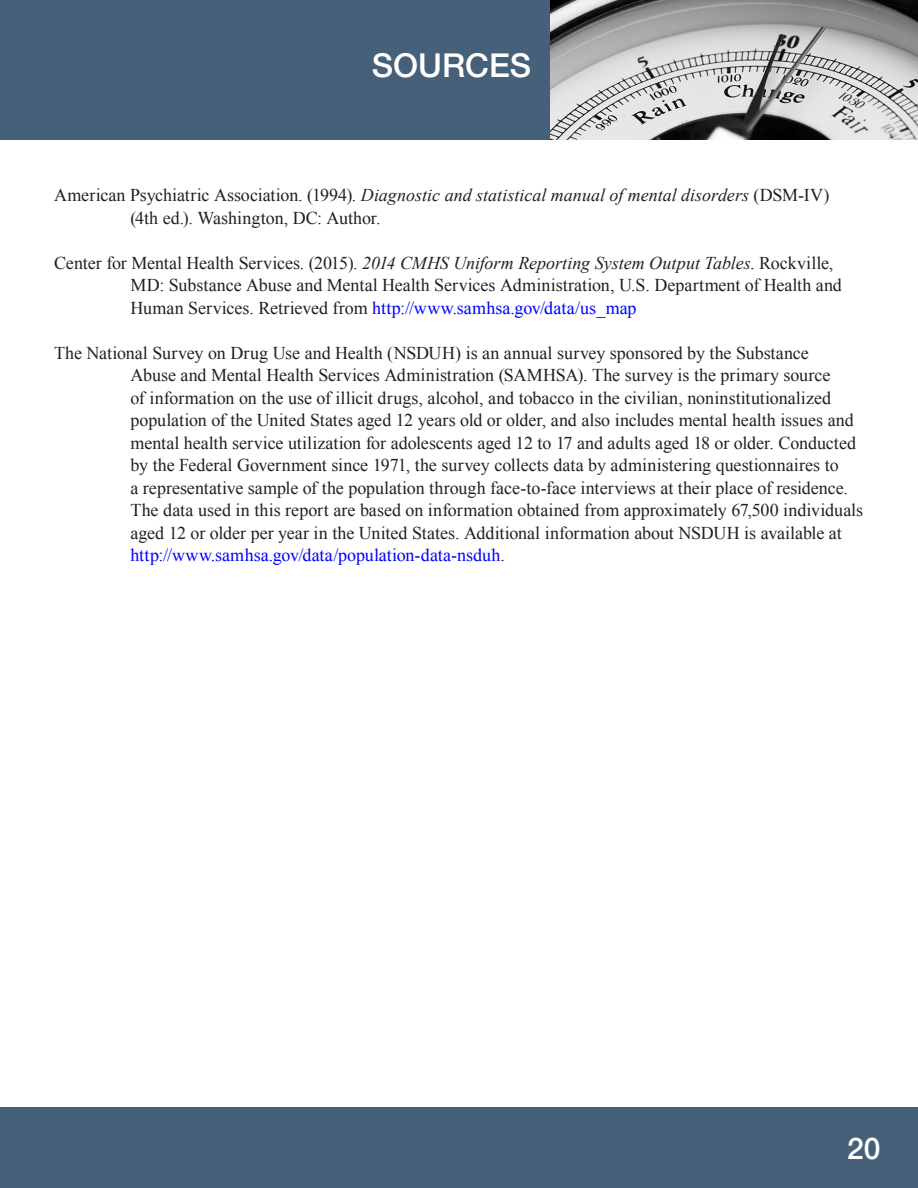
<style>
.page{position:relative;width:918px;height:1188px;background:#fff}
.page>*{position:absolute;margin:0;border:0;box-sizing:border-box;transform-origin:0 0}
.t1{font:500 33px "Helvetica Neue LT Std";color:#fff}
.t2{font:500 30px "Helvetica Neue LT Std";color:#fff}
.t3{font:18px/22.5px "Times New Roman";color:#231f20}
.s1{font-style:italic}
.s2{color:#00f}
</style>
<div class="page">
<div style="left:0;top:0;width:551px;height:140px;background:#466079"></div>
<div style="left:0;top:1107px;width:918px;height:81px;background:#466079"></div>
<img style="left:551px;top:0;width:367px;height:140px">
<h2 class="t1" style="left:372px;top:46px;width:161px">SOURCES</h2>
<p class="t3" style="left:130px;top:184px;width:700px;text-indent:-76px">American Psychiatric Association. (1994). <span class="s1">Diagnostic and statistical manual of mental disorders</span> (DSM-IV) (4th ed.). Washington, DC: Author.</p>
<p class="t3" style="left:130px;top:251px;width:713px;text-indent:-76px">Center for Mental Health Services. (2015). <span class="s1">2014 CMHS Uniform Reporting System Output Tables</span>. Rockville,<br>MD: Substance Abuse and Mental Health Services Administration, U.S. Department of Health and<br>Human Services. Retrieved from <span class="s2">http://www.samhsa.gov/data/us_map</span></p>
<p class="t3" style="left:130px;top:341px;width:734px;text-indent:-76px">The National Survey on Drug Use and Health (NSDUH) is an annual survey sponsored by the Substance<br>Abuse and Mental Health Services Administration (SAMHSA). The survey is the primary source<br>of information on the use of illicit drugs, alcohol, and tobacco in the civilian, noninstitutionalized population of the United States aged 12 years old or older, and also includes mental health issues and mental health service utilization for adolescents aged 12 to 17 and adults aged 18 or older. Conducted by the Federal Government since 1971, the survey collects data by administering questionnaires to<br>a representative sample of the population through face-to-face interviews at their place of residence.<br>The data used in this report are based on information obtained from approximately 67,500 individuals aged 12 or older per year in the United States. Additional information about NSDUH is available at <span class="s2">http://www.samhsa.gov/data/population-data-nsduh</span>.</p>
<h2 class="t2" style="left:847px;top:1130px;width:35px">20</h2>
</div>
